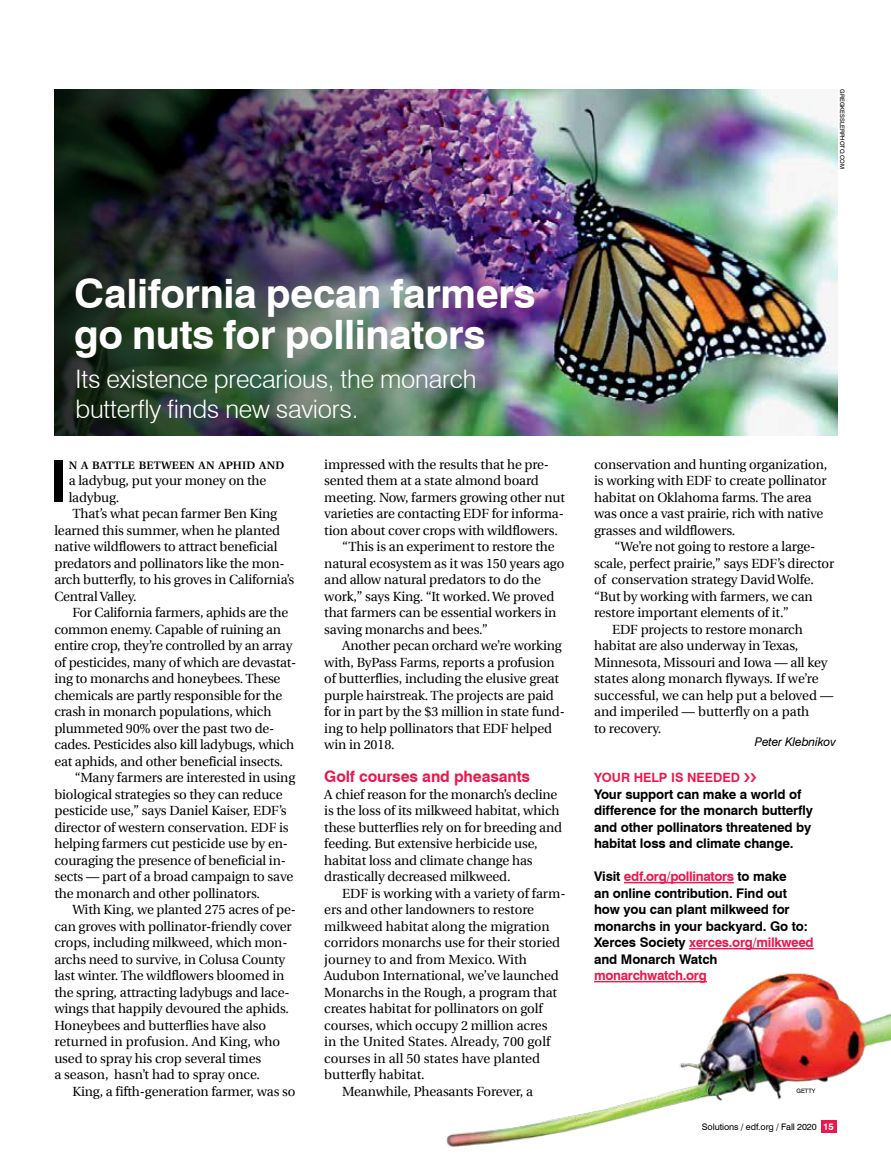
<style>
.page{position:relative;width:891px;height:1161px;background:#fff}
.page>*{position:absolute;margin:0;border:0;box-sizing:border-box;transform-origin:0 0}
.t1{font:700 57.15px "Swiss 721 BT";color:#000;scale:1.05 1}
.t2{font:700 40.5px/41.2px "Swiss 721 BT";letter-spacing:-.01em;color:#fff}
.t3{font:300 25.5px/30px "Swiss 721 BT";letter-spacing:-.01em;color:#fff}
.t4{font:700 15.75px "Swiss 721 BT";letter-spacing:-.01em;color:#ed174c}
.t5{font:13.35px/16.5px "Utopia";letter-spacing:-.01em;color:#000}
.t6{font:700 13.35px/16.5px "Swiss 721 BT";letter-spacing:-.01em;color:#000}
.t7{font:13.35px "Utopia";letter-spacing:.01em;color:#000}
.t8{font:700 13.35px "Swiss 721 BT";letter-spacing:-.025em;color:#ed174c}
.t9{font:700 12.75px "Swiss 721 BT";color:#ed174c}
.t10{font:italic 12px "Swiss 721 BT";letter-spacing:-.01em;color:#000}
.t11{font:600 10.8px "Utopia";letter-spacing:.015em;color:#000;scale:1.05 1}
.t12{font:9px "Swiss 721 BT";letter-spacing:-.01em;color:#000}
.t13{font:6px "Swiss 721 BT";color:#000}
.s1{color:#ed174c}
.s2{font-weight:700;font-size:9.6px;color:#fff}
</style>
<div class="page">
<img style="left:446px;top:947px;width:445px;height:200px">
<div style="left:821px;top:1120px;width:15px;height:13px;background:#ed174c"></div>
<img style="left:54px;top:89px;width:783px;height:347px">
<img style="left:55px;top:90px;width:476px;height:346px">
<hr style="left:624px;top:882px;width:110px;height:1px;background:#ed174c">
<hr style="left:689px;top:948px;width:125px;height:1px;background:#ed174c">
<hr style="left:594px;top:981px;width:113px;height:1px;background:#ed174c">
<p class="t13" style="left:846px;top:89px;width:81px;rotate:90deg">GREGKESSLERPHOTO.COM</p>
<h2 class="t2" style="left:74px;top:272px;width:463px">California pecan farmers go nuts for pollinators</h2>
<h3 class="t3" style="left:76px;top:363px;width:402px">Its existence precarious, the monarch butterfly finds new saviors.</h3>
<h1 class="t1" style="left:50px;top:447px;width:19px">I</h1>
<p class="t11" style="left:69px;top:459px;width:207px">N A BATTLE BETWEEN AN APHID AND</p>
<p class="t5" style="left:69px;top:473px;width:199px">a ladybug, put your money on the</p>
<p class="t5" style="left:69px;top:489px;width:52px">ladybug.</p>
<p class="t5" style="left:72px;top:506px;width:206px">That’s what pecan farmer Ben King</p>
<p class="t5" style="left:54px;top:522px;width:227px">learned this summer, when he planted</p>
<p class="t5" style="left:54px;top:539px;width:225px">native wildflowers to attract beneficial</p>
<p class="t5" style="left:54px;top:555px;width:232px">predators and pollinators like the mon-</p>
<p class="t5" style="left:54px;top:572px;width:242px">arch butterfly, to his groves in California’s</p>
<p class="t5" style="left:54px;top:588px;width:84px">Central Valley.</p>
<p class="t5" style="left:72px;top:605px;width:217px">For California farmers, aphids are the</p>
<p class="t5" style="left:54px;top:621px;width:228px">common enemy. Capable of ruining an</p>
<p class="t5" style="left:54px;top:638px;width:240px">entire crop, they’re controlled by an array</p>
<p class="t5" style="left:54px;top:654px;width:243px">of pesticides, many of which are devastat-</p>
<p class="t5" style="left:54px;top:671px;width:228px">ing to monarchs and honeybees. These</p>
<p class="t5" style="left:54px;top:687px;width:229px">chemicals are partly responsible for the</p>
<p class="t5" style="left:54px;top:704px;width:219px">crash in monarch populations, which</p>
<p class="t5" style="left:54px;top:720px;width:221px">plummeted 90% over the past two de-</p>
<p class="t5" style="left:54px;top:737px;width:241px">cades. Pesticides also kill ladybugs, which</p>
<p class="t5" style="left:54px;top:753px;width:230px">eat aphids, and other beneficial insects.</p>
<p class="t5" style="left:75px;top:770px;width:222px">“Many farmers are interested in using</p>
<p class="t5" style="left:54px;top:786px;width:230px">biological strategies so they can reduce</p>
<p class="t5" style="left:54px;top:803px;width:234px">pesticide use,” says Daniel Kaiser, EDF’s</p>
<p class="t5" style="left:54px;top:819px;width:236px">director of western conservation. EDF is</p>
<p class="t5" style="left:54px;top:836px;width:235px">helping farmers cut pesticide use by en-</p>
<p class="t5" style="left:54px;top:852px;width:233px">couraging the presence of beneficial in-</p>
<p class="t5" style="left:54px;top:869px;width:240px">sects — part of a broad campaign to save</p>
<p class="t5" style="left:54px;top:885px;width:207px">the monarch and other pollinators.</p>
<p class="t5" style="left:72px;top:902px;width:225px">With King, we planted 275 acres of pe-</p>
<p class="t5" style="left:54px;top:918px;width:239px">can groves with pollinator-friendly cover</p>
<p class="t5" style="left:54px;top:935px;width:235px">crops, including milkweed, which mon-</p>
<p class="t5" style="left:54px;top:951px;width:232px">archs need to survive, in Colusa County</p>
<p class="t5" style="left:54px;top:968px;width:231px">last winter. The wildflowers bloomed in</p>
<p class="t5" style="left:54px;top:984px;width:237px">the spring, attracting ladybugs and lace-</p>
<p class="t5" style="left:54px;top:1001px;width:236px">wings that happily devoured the aphids.</p>
<p class="t5" style="left:54px;top:1017px;width:213px">Honeybees and butterflies have also</p>
<p class="t5" style="left:54px;top:1034px;width:227px">returned in profusion. And King, who</p>
<p class="t5" style="left:54px;top:1050px;width:208px">used to spray his crop several times</p>
<p class="t5" style="left:54px;top:1067px;width:207px">a season, hasn’t had to spray once.</p>
<p class="t5" style="left:72px;top:1083px;width:225px">King, a fifth-generation farmer, was so</p>
<p class="t5" style="left:324px;top:456px;width:226px">impressed with the results that he pre-</p>
<p class="t5" style="left:324px;top:473px;width:216px">sented them at a state almond board</p>
<p class="t5" style="left:324px;top:489px;width:242px">meeting. Now, farmers growing other nut</p>
<p class="t5" style="left:324px;top:506px;width:241px">varieties are contacting EDF for informa-</p>
<p class="t5" style="left:324px;top:522px;width:235px">tion about cover crops with wildflowers.</p>
<p class="t5" style="left:342px;top:539px;width:214px">“This is an experiment to restore the</p>
<p class="t5" style="left:324px;top:555px;width:242px">natural ecosystem as it was 150 years ago</p>
<p class="t5" style="left:324px;top:572px;width:218px">and allow natural predators to do the</p>
<p class="t5" style="left:324px;top:588px;width:232px">work,” says King. “It worked. We proved</p>
<p class="t5" style="left:324px;top:605px;width:234px">that farmers can be essential workers in</p>
<p class="t5" style="left:324px;top:621px;width:165px">saving monarchs and bees.”</p>
<p class="t5" style="left:342px;top:638px;width:221px">Another pecan orchard we’re working</p>
<p class="t5" style="left:324px;top:654px;width:232px">with, ByPass Farms, reports a profusion</p>
<p class="t5" style="left:324px;top:671px;width:236px">of butterflies, including the elusive great</p>
<p class="t5" style="left:324px;top:687px;width:231px">purple hairstreak. The projects are paid</p>
<p class="t5" style="left:324px;top:704px;width:242px">for in part by the $3 million in state fund-</p>
<p class="t5" style="left:324px;top:720px;width:229px">ing to help pollinators that EDF helped</p>
<p class="t5" style="left:324px;top:737px;width:72px">win in 2018.</p>
<p class="t4" style="left:324px;top:767px;width:207px">Golf courses and pheasants</p>
<p class="t5" style="left:324px;top:786px;width:239px">A chief reason for the monarch’s decline is the loss of its milkweed habitat, which these butterflies rely on for breeding and feeding. But extensive herbicide use, habitat loss and climate change has drastically decreased milkweed.</p>
<p class="t5" style="left:342px;top:885px;width:225px">EDF is working with a variety of farm-</p>
<p class="t5" style="left:324px;top:902px;width:211px">ers and other landowners to restore</p>
<p class="t5" style="left:324px;top:918px;width:227px">milkweed habitat along the migration</p>
<p class="t5" style="left:324px;top:935px;width:237px">corridors monarchs use for their storied</p>
<p class="t5" style="left:324px;top:951px;width:204px">journey to and from Mexico. With</p>
<p class="t5" style="left:324px;top:968px;width:236px">Audubon International, we’ve launched</p>
<p class="t5" style="left:324px;top:984px;width:234px">Monarchs in the Rough, a program that</p>
<p class="t5" style="left:324px;top:1001px;width:220px">creates habitat for pollinators on golf</p>
<p class="t5" style="left:324px;top:1017px;width:225px">courses, which occupy 2 million acres</p>
<p class="t7" style="left:324px;top:1034px;width:228px">in the United States. Already, 700 golf</p>
<p class="t5" style="left:324px;top:1050px;width:217px">courses in all 50 states have planted</p>
<p class="t5" style="left:324px;top:1067px;width:102px">butterfly habitat.</p>
<p class="t5" style="left:342px;top:1083px;width:192px">Meanwhile, Pheasants Forever, a</p>
<p class="t5" style="left:594px;top:456px;width:235px">conservation and hunting organization, is working with EDF to create pollinator habitat on Oklahoma farms. The area was once a vast prairie, rich with native grasses and wildflowers.</p>
<p class="t5" style="left:614px;top:539px;width:203px">“We’re not going to restore a large-</p>
<p class="t5" style="left:594px;top:555px;width:242px">scale, perfect prairie,” says EDF’s director</p>
<p class="t5" style="left:594px;top:572px;width:221px">of conservation strategy David Wolfe.</p>
<p class="t5" style="left:594px;top:588px;width:220px">“But by working with farmers, we can</p>
<p class="t5" style="left:594px;top:605px;width:196px">restore important elements of it.”</p>
<p class="t5" style="left:612px;top:621px;width:192px">EDF projects to restore monarch</p>
<p class="t5" style="left:594px;top:638px;width:206px">habitat are also underway in Texas,</p>
<p class="t5" style="left:594px;top:654px;width:235px">Minnesota, Missouri and Iowa — all key</p>
<p class="t5" style="left:594px;top:671px;width:226px">states along monarch flyways. If we’re</p>
<p class="t5" style="left:594px;top:687px;width:241px">successful, we can help put a beloved —</p>
<p class="t5" style="left:594px;top:704px;width:217px">and imperiled — butterfly on a path</p>
<p class="t5" style="left:594px;top:720px;width:69px">to recovery.</p>
<p class="t10" style="left:755px;top:735px;width:83px">Peter Klebnikov</p>
<p class="t9" style="left:594px;top:770px;width:147px">YOUR HELP IS NEEDED</p>
<p class="t6" style="left:594px;top:786px;width:220px">Your support can make a world of difference for the monarch butterfly and other pollinators threatened by habitat loss and climate change.</p>
<p class="t6" style="left:594px;top:868px;width:221px">Visit <span class="s1">edf.org/pollinators</span> to make<br>an online contribution. Find out how you can plant milkweed for monarchs in your backyard. Go to:<br>Xerces Society <span class="s1">xerces.org/milkweed </span>and Monarch Watch</p>
<p class="t8" style="left:594px;top:967px;width:114px">monarchwatch.org</p>
<p class="t13" style="left:796px;top:1088px;width:21px">GETTY</p>
<p class="t12" style="left:702px;top:1121px;width:134px">Solutions / edf.org / Fall 2020 <span class="s2">15</span></p>
</div>
